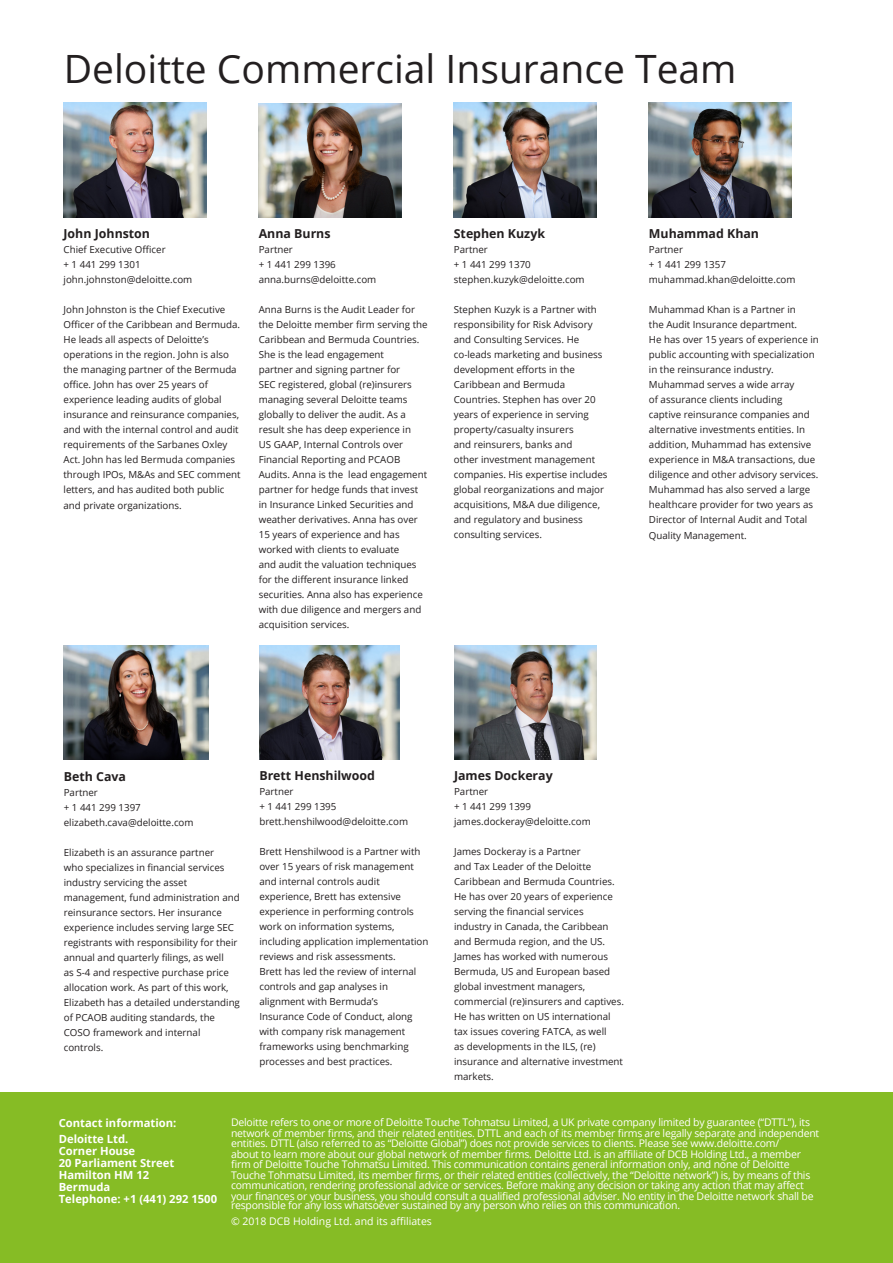
<style>
.page{position:relative;width:893px;height:1263px;background:#fff}
.page>*{position:absolute;margin:0;border:0;box-sizing:border-box;transform-origin:0 0}
.t1{font:39px "Open Sans";color:#231f20}
.t2{font:700 12.3px "Open Sans";color:#231f20}
.t3{font:700 11.25px/12px "Open Sans";color:#fff}
.t4{font:10.5px/10.5px "Open Sans";letter-spacing:-.02em;color:#fff}
.t5{font:10.5px "Open Sans";color:#fff}
.Paragraph_Style_1{font:9.75px/15px "Open Sans";color:#231f20}
</style>
<div class="page">
<img style="left:259px;top:103px;width:143px;height:114px">
<img style="left:649px;top:103px;width:143px;height:114px">
<div style="left:0;top:1093px;width:893px;height:170px;background:#86bc25"></div>
<img style="left:64px;top:103px;width:142px;height:114px">
<img style="left:454px;top:103px;width:143px;height:114px">
<img style="left:259px;top:645px;width:141px;height:115px">
<img style="left:454px;top:645px;width:143px;height:115px">
<img style="left:64px;top:645px;width:144px;height:115px">
<p class="t1" style="left:64px;top:42px;width:674px">Deloitte Commercial Insurance Team</p>
<p class="t2" style="left:64px;top:224px;width:88px">John Johnston</p>
<p class="Paragraph_Style_1" style="left:64px;top:241px;width:104px">Chief Executive Officer</p>
<p class="Paragraph_Style_1" style="left:64px;top:256px;width:79px">+ 1 441 299 1301</p>
<p class="Paragraph_Style_1" style="left:64px;top:271px;width:130px">john.johnston@deloitte.com</p>
<p class="Paragraph_Style_1" style="left:64px;top:301px;width:179px">John Johnston is the Chief Executive Officer of the Caribbean and Bermuda.<br>He leads all aspects of Deloitte’s operations in the region. John is also the managing partner of the Bermuda office. John has over 25 years of experience leading audits of global insurance and reinsurance companies, and with the internal control and audit requirements of the Sarbanes Oxley Act. John has led Bermuda companies through IPOs, M&amp;As and SEC comment letters, and has audited both public</p>
<p class="Paragraph_Style_1" style="left:64px;top:498px;width:120px">and private organizations.</p>
<p class="t2" style="left:259px;top:224px;width:73px">Anna Burns</p>
<p class="Paragraph_Style_1" style="left:259px;top:241px;width:36px">Partner</p>
<p class="Paragraph_Style_1" style="left:259px;top:256px;width:79px">+ 1 441 299 1396</p>
<p class="Paragraph_Style_1" style="left:259px;top:271px;width:119px">anna.burns@deloitte.com</p>
<p class="Paragraph_Style_1" style="left:259px;top:301px;width:170px">Anna Burns is the Audit Leader for the Deloitte member firm serving the Caribbean and Bermuda Countries.<br>She is the lead engagement<br>partner and signing partner for<br>SEC registered, global (re)insurers managing several Deloitte teams globally to deliver the audit. As a result she has deep experience in<br>US GAAP, Internal Controls over Financial Reporting and PCAOB Audits. Anna is the lead engagement partner for hedge funds that invest in Insurance Linked Securities and weather derivatives. Anna has over 15 years of experience and has worked with clients to evaluate<br>and audit the valuation techniques for the different insurance linked securities. Anna also has experience with due diligence and mergers and acquisition services.</p>
<p class="t2" style="left:454px;top:224px;width:93px">Stephen Kuzyk</p>
<p class="Paragraph_Style_1" style="left:454px;top:241px;width:36px">Partner</p>
<p class="Paragraph_Style_1" style="left:454px;top:256px;width:79px">+ 1 441 299 1370</p>
<p class="Paragraph_Style_1" style="left:454px;top:271px;width:132px">stephen.kuzyk@deloitte.com</p>
<p class="Paragraph_Style_1" style="left:454px;top:301px;width:145px">Stephen Kuzyk is a Partner with</p>
<p class="Paragraph_Style_1" style="left:454px;top:316px;width:150px">responsibility for Risk Advisory and Consulting Services. He co-leads marketing and business development efforts in the<br>Caribbean and Bermuda</p>
<p class="Paragraph_Style_1" style="left:454px;top:391px;width:143px">Countries. Stephen has over 20</p>
<p class="Paragraph_Style_1" style="left:454px;top:406px;width:137px">years of experience in serving</p>
<p class="Paragraph_Style_1" style="left:454px;top:421px;width:155px">property/casualty insurers<br>and reinsurers, banks and<br>other investment management companies. His expertise includes global reorganizations and major acquisitions, M&amp;A due diligence,</p>
<p class="Paragraph_Style_1" style="left:454px;top:511px;width:131px">and regulatory and business</p>
<p class="Paragraph_Style_1" style="left:454px;top:526px;width:90px">consulting services.</p>
<p class="t2" style="left:649px;top:224px;width:112px">Muhammad Khan</p>
<p class="Paragraph_Style_1" style="left:649px;top:241px;width:36px">Partner</p>
<p class="Paragraph_Style_1" style="left:649px;top:256px;width:79px">+ 1 441 299 1357</p>
<p class="Paragraph_Style_1" style="left:649px;top:271px;width:148px">muhammad.khan@deloitte.com</p>
<p class="Paragraph_Style_1" style="left:649px;top:301px;width:148px">Muhammad Khan is a Partner in</p>
<p class="Paragraph_Style_1" style="left:649px;top:316px;width:150px">the Audit Insurance department.</p>
<p class="Paragraph_Style_1" style="left:649px;top:331px;width:171px">He has over 15 years of experience in public accounting with specialization in the reinsurance industry.<br>Muhammad serves a wide array<br>of assurance clients including<br>captive reinsurance companies and alternative investments entities. In addition, Muhammad has extensive experience in M&amp;A transactions, due diligence and other advisory services.<br>Muhammad has also served a large healthcare provider for two years as Director of Internal Audit and Total</p>
<p class="Paragraph_Style_1" style="left:649px;top:528px;width:99px">Quality Management.</p>
<p class="t2" style="left:64px;top:767px;width:64px">Beth Cava</p>
<p class="Paragraph_Style_1" style="left:64px;top:784px;width:36px">Partner</p>
<p class="Paragraph_Style_1" style="left:64px;top:799px;width:79px">+ 1 441 299 1397</p>
<p class="Paragraph_Style_1" style="left:64px;top:814px;width:131px">elizabeth.cava@deloitte.com</p>
<p class="Paragraph_Style_1" style="left:64px;top:844px;width:178px">Elizabeth is an assurance partner<br>who specializes in financial services industry servicing the asset management, fund administration and reinsurance sectors. Her insurance experience includes serving large SEC registrants with responsibility for their annual and quarterly filings, as well<br>as S-4 and respective purchase price allocation work. As part of this work, Elizabeth has a detailed understanding of PCAOB auditing standards, the COSO framework and internal controls.</p>
<p class="t2" style="left:259px;top:767px;width:117px">Brett Henshilwood</p>
<p class="Paragraph_Style_1" style="left:259px;top:784px;width:36px">Partner</p>
<p class="Paragraph_Style_1" style="left:259px;top:799px;width:79px">+ 1 441 299 1395</p>
<p class="Paragraph_Style_1" style="left:259px;top:814px;width:150px">brett.henshilwood@deloitte.com</p>
<p class="Paragraph_Style_1" style="left:259px;top:844px;width:171px">Brett Henshilwood is a Partner with over 15 years of risk management and internal controls audit experience, Brett has extensive experience in performing controls work on information systems, including application implementation</p>
<p class="Paragraph_Style_1" style="left:259px;top:949px;width:138px">reviews and risk assessments.</p>
<p class="Paragraph_Style_1" style="left:259px;top:964px;width:158px">Brett has led the review of internal controls and gap analyses in alignment with Bermuda’s</p>
<p class="Paragraph_Style_1" style="left:259px;top:1009px;width:155px">Insurance Code of Conduct, along</p>
<p class="Paragraph_Style_1" style="left:259px;top:1024px;width:147px">with company risk management</p>
<p class="Paragraph_Style_1" style="left:259px;top:1039px;width:151px">frameworks using benchmarking</p>
<p class="Paragraph_Style_1" style="left:259px;top:1054px;width:135px">processes and best practices.</p>
<p class="t2" style="left:454px;top:767px;width:100px">James Dockeray</p>
<p class="Paragraph_Style_1" style="left:454px;top:784px;width:36px">Partner</p>
<p class="Paragraph_Style_1" style="left:454px;top:799px;width:79px">+ 1 441 299 1399</p>
<p class="Paragraph_Style_1" style="left:454px;top:814px;width:138px">james.dockeray@deloitte.com</p>
<p class="Paragraph_Style_1" style="left:454px;top:844px;width:128px">James Dockeray is a Partner</p>
<p class="Paragraph_Style_1" style="left:454px;top:859px;width:171px">and Tax Leader of the Deloitte<br>Caribbean and Bermuda Countries.<br>He has over 20 years of experience serving the financial services<br>industry in Canada, the Caribbean and Bermuda region, and the US.<br>James has worked with numerous<br>Bermuda, US and European based global investment managers, commercial (re)insurers and captives.<br>He has written on US international tax issues covering FATCA, as well<br>as developments in the ILS, (re) insurance and alternative investment markets.</p>
<p class="t3" style="left:59px;top:1116px;width:119px">Contact information:</p>
<p class="t3" style="left:59px;top:1133px;width:71px">Deloitte Ltd.</p>
<p class="t3" style="left:59px;top:1145px;width:78px">Corner House</p>
<p class="t3" style="left:59px;top:1157px;width:117px">20 Parliament Street</p>
<p class="t3" style="left:59px;top:1169px;width:92px">Hamilton HM 12</p>
<p class="t3" style="left:59px;top:1181px;width:160px">Bermuda<br>Telephone: +1 (441) 292 1500</p>
<p class="t4" style="left:231px;top:1117px;width:590px">Deloitte refers to one or more of Deloitte Touche Tohmatsu Limited, a UK private company limited by guarantee (“DTTL”), its network of member firms, and their related entities. DTTL and each of its member firms are legally separate and independent entities. DTTL (also referred to as “Deloitte Global”) does not provide services to clients. Please see www.deloitte.com/<br>about to learn more about our global network of member firms. Deloitte Ltd. is an affiliate of DCB Holding Ltd., a member firm of Deloitte Touche Tohmatsu Limited. This communication contains general information only, and none of Deloitte Touche Tohmatsu Limited, its member firms, or their related entities (collectively, the “Deloitte network”) is, by means of this communication, rendering professional advice or services. Before making any decision or taking any action that may affect your finances or your business, you should consult a qualified professional adviser. No entity in the Deloitte network shall be</p>
<p class="t4" style="left:231px;top:1199px;width:451px">responsible for any loss whatsoever sustained by any person who relies on this communication.</p>
<p class="t5" style="left:231px;top:1213px;width:202px">© 2018 DCB Holding Ltd. and its affiliates</p>
</div>
